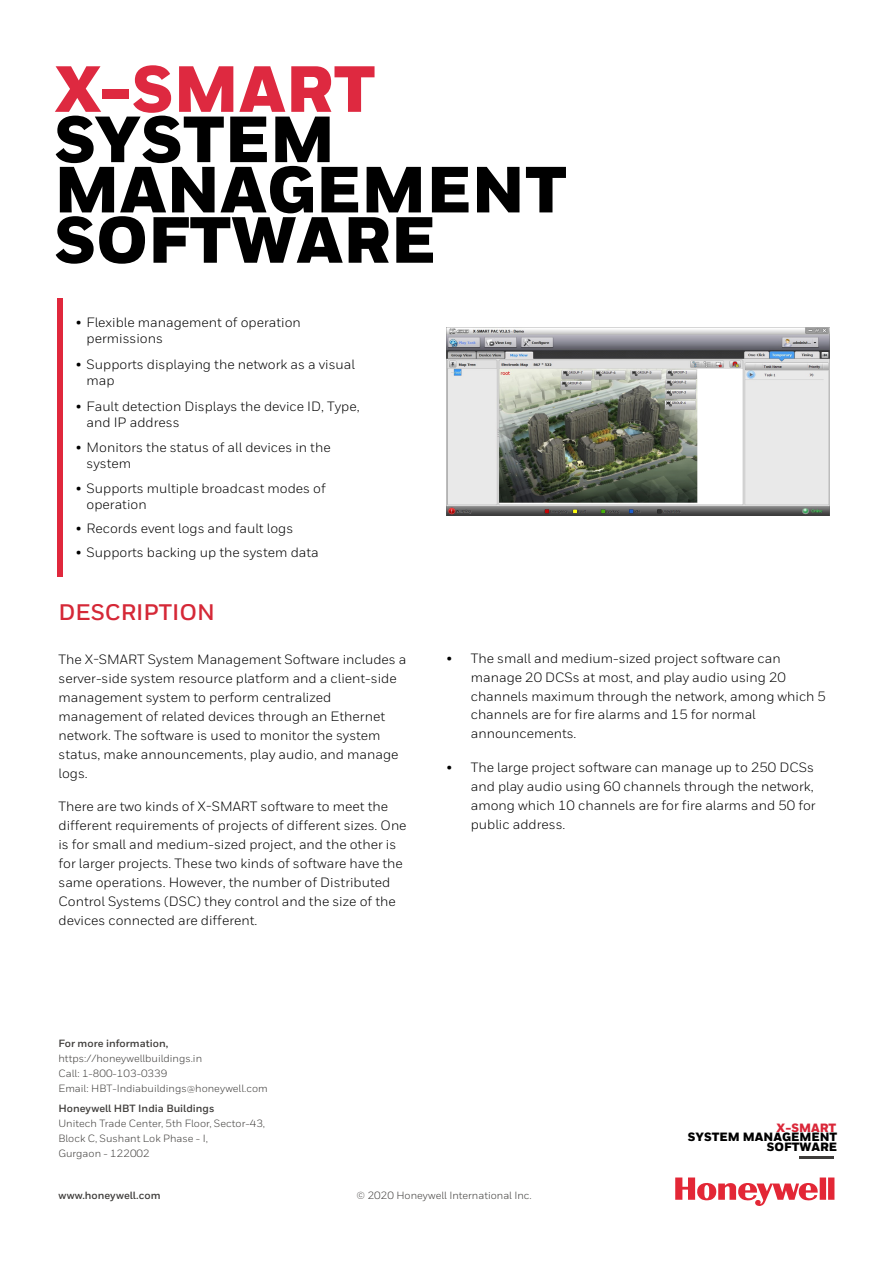
<style>
.page{position:relative;width:893px;height:1263px;background:#fff}
.page>*{position:absolute;margin:0;border:0;box-sizing:border-box;transform-origin:0 0}
.t1{font:900 65.1px/50.2px "Honeywell Sans";color:#000}
.t2{font:900 65.1px "Honeywell Sans";color:#de2940}
.t3{font:700 22.5px "Honeywell Sans";color:#d52837}
.t4{font:13.5px/18.9px "Honeywell Sans";color:#000}
.t5{font:900 12px/9.8px "Honeywell Sans";color:#000;text-align:right}
.t6{font:900 12px "Honeywell Sans";color:#da2739}
.t7{font:10.5px/15px "Honeywell Sans";color:#3e3c3a}
.t8{font:700 10.5px "Honeywell Sans";color:#3e3c3a}
</style>
<div class="page">
<div style="left:57px;top:299px;width:6px;height:278px;background:#e0283c"></div>
<img style="left:446px;top:328px;width:383px;height:187px">
<svg style="left:675px;top:1177px;width:159px;height:29px"></svg>
<hr style="left:799px;top:1156px;width:35px;height:3px;background:#3e3c3a">
<h1 class="t2" style="left:54px;top:49px;width:323px">X-SMART</h1>
<h1 class="t1" style="left:54px;top:117px;width:514px">SYSTEM<br>MANAGEMENT<br>SOFTWARE</h1>
<p class="t4" style="left:87px;top:315px;width:216px;line-height:15.8px;text-indent:-11px">• Flexible management of operation permissions</p>
<p class="t4" style="left:87px;top:357px;width:270px;line-height:15.8px;text-indent:-11px">• Supports displaying the network as a visual map</p>
<p class="t4" style="left:87px;top:398px;width:275px;line-height:15.8px;text-indent:-11px">• Fault detection Displays the device ID, Type, and IP address</p>
<p class="t4" style="left:87px;top:440px;width:246px;line-height:15.8px;text-indent:-11px">• Monitors the status of all devices in the system</p>
<p class="t4" style="left:87px;top:480px;width:241px;line-height:15.8px;text-indent:-11px">• Supports multiple broadcast modes of operation</p>
<p class="t4" style="left:76px;top:519px;width:219px">• Records event logs and fault logs</p>
<p class="t4" style="left:76px;top:543px;width:245px">• Supports backing up the system data</p>
<h2 class="t3" style="left:58px;top:599px;width:158px">DESCRIPTION</h2>
<p class="t4" style="left:58px;top:650px;width:349px">The X-SMART System Management Software includes a server-side system resource platform and a client-side management system to perform centralized management of related devices through an Ethernet network. The software is used to monitor the system status, make announcements, play audio, and manage logs.</p>
<p class="t4" style="left:58px;top:797px;width:350px">There are two kinds of X-SMART software to meet the different requirements of projects of different sizes. One is for small and medium-sized project, and the other is for larger projects. These two kinds of software have the same operations. However, the number of Distributed Control Systems (DSC) they control and the size of the devices connected are different.</p>
<p class="t4" style="left:471px;top:649px;width:357px;text-indent:-24px">• The small and medium-sized project software can manage 20 DCSs at most, and play audio using 20 channels maximum through the network, among which 5 channels are for fire alarms and 15 for normal announcements.</p>
<p class="t4" style="left:471px;top:758px;width:346px;text-indent:-24px">• The large project software can manage up to 250 DCSs and play audio using 60 channels through the network, among which 10 channels are for fire alarms and 50 for public address.</p>
<p class="t8" style="left:58px;top:1037px;width:111px">For more information,</p>
<p class="t7" style="left:58px;top:1051px;width:211px">https://honeywellbuildings.in<br>Call: 1-800-103-0339<br>Email: HBT-Indiabuildings@honeywell.com</p>
<p class="t8" style="left:58px;top:1102px;width:157px">Honeywell HBT India Buildings</p>
<p class="t7" style="left:58px;top:1116px;width:208px">Unitech Trade Center, 5th Floor, Sector-43,<br>Block C, Sushant Lok Phase - I,<br>Gurgaon - 122002</p>
<p class="t8" style="left:58px;top:1189px;width:104px">www.honeywell.com</p>
<p class="t7" style="left:357px;top:1188px;width:177px">© 2020 Honeywell International Inc.</p>
<p class="t6" style="left:777px;top:1120px;width:61px">X-SMART</p>
<p class="t5" style="left:688px;top:1133px;width:151px">SYSTEM MANAGEMENT<br>SOFTWARE</p>
</div>
